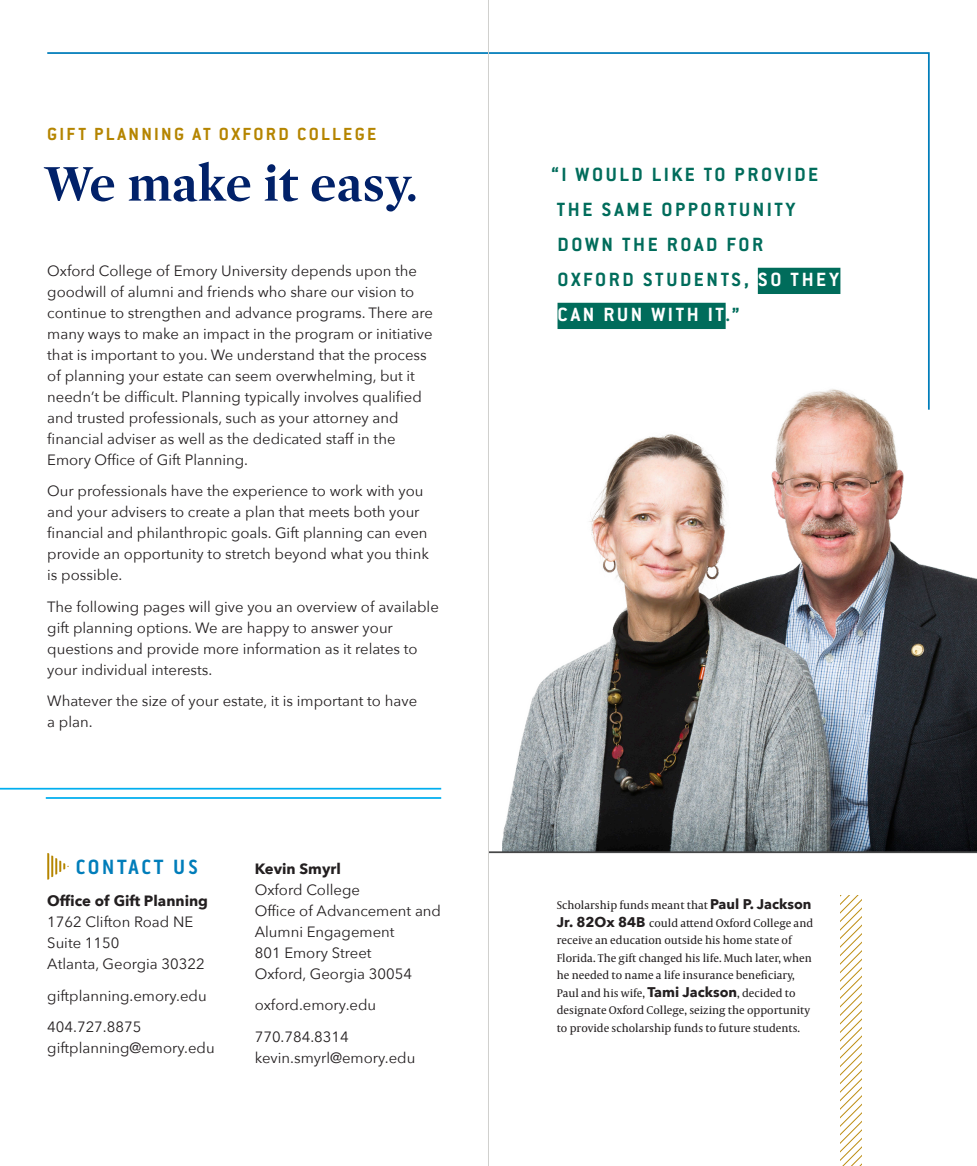
<style>
.page{position:relative;width:977px;height:1166px;background:#fff}
.page>*{position:absolute;margin:0;border:0;box-sizing:border-box;transform-origin:0 0}
.headline_basic{font:700 52.5px "Mercury Display";letter-spacing:.01em;color:#012169}
.quote_basic_2{font:700 21px/35px "Conduit ITC Pro";letter-spacing:.125em;color:#006c5b}
.body_text{font:700 21px "Pill Gothic 300 mg";letter-spacing:.125em;color:#007dba}
.subheads{font:700 19.25px "Conduit ITC Pro";letter-spacing:.12em;color:#b58500}
.body_text-2{font:14.88px/21px "Avenir Next";color:#231f20}
.small_type{font:11.38px/17.5px "Capitolium News 2";color:#231f20}
.s1{font-weight:700}
.s2{color:#fff}
.s3{font-family:"Avenir Next";font-weight:700;font-size:14px}
</style>
<div class="page">
<img style="left:502px;top:411px;width:474px;height:440px">
<hr style="left:488px;top:851px;width:488px;height:2px;background:#464748">
<svg style="left:840px;top:895px;width:21px;height:271px"></svg>
<svg style="left:47px;top:52px;width:883px;height:359px"></svg>
<svg style="left:55px;top:858px;width:14px;height:16px"></svg>
<hr style="left:51px;top:855px;width:2px;height:22px;background:#b58500">
<hr style="left:47px;top:852px;width:2px;height:28px;background:#b58500">
<hr style="left:46px;top:797px;width:395px;height:2px;background:#00aeef">
<hr style="left:0;top:788px;width:441px;height:1px;background:#00aeef">
<hr style="left:488px;top:0;width:1px;height:1166px;background:#d0d0ce">
<p class="subheads" style="left:47px;top:122px;width:330px">GIFT PLANNING AT OXFORD COLLEGE</p>
<p class="headline_basic" style="left:44px;top:145px;width:375px">We make it easy.</p>
<p class="body_text-2" style="left:47px;top:259px;width:387px">Oxford College of Emory University depends upon the goodwill of alumni and friends who share our vision to continue to strengthen and advance programs. There are many ways to make an impact in the program or initiative that is important to you. We understand that the process of planning your estate can seem overwhelming, but it needn’t be difficult. Planning typically involves qualified and trusted professionals, such as your attorney and financial adviser as well as the dedicated staff in the Emory Office of Gift Planning.</p>
<p class="body_text-2" style="left:47px;top:480px;width:383px">Our professionals have the experience to work with you and your advisers to create a plan that meets both your financial and philanthropic goals. Gift planning can even provide an opportunity to stretch beyond what you think is possible.</p>
<p class="body_text-2" style="left:47px;top:595px;width:393px">The following pages will give you an overview of available gift planning options. We are happy to answer your questions and provide more information as it relates to your individual interests.</p>
<p class="body_text-2" style="left:47px;top:690px;width:371px">Whatever the size of your estate, it is important to have a plan.</p>
<p class="body_text" style="left:76px;top:855px;width:123px">CONTACT US</p>
<p class="body_text-2" style="left:47px;top:889px;width:162px"><span class="s1">Office of Gift Planning<br></span>1762 Clifton Road NE<br>Suite 1150<br>Atlanta, Georgia 30322</p>
<p class="body_text-2" style="left:47px;top:984px;width:161px">giftplanning.emory.edu</p>
<p class="body_text-2" style="left:47px;top:1015px;width:169px">404.727.8875 giftplanning@emory.edu</p>
<p class="body_text-2" style="left:255px;top:857px;width:188px"><span class="s1">Kevin Smyrl<br></span>Oxford College<br>Office of Advancement and<br>Alumni Engagement<br>801 Emory Street<br>Oxford, Georgia 30054</p>
<p class="body_text-2" style="left:255px;top:994px;width:123px">oxford.emory.edu</p>
<p class="body_text-2" style="left:255px;top:1025px;width:162px">770.784.8314 kevin.smyrl@emory.edu</p>
<p class="quote_basic_2" style="left:551px;top:157px;width:289px">“I WOULD LIKE TO PROVIDE<br>THE SAME OPPORTUNITY<br>DOWN THE ROAD FOR<br>OXFORD STUDENTS, <span class="s2">SO THEY<br>CAN RUN WITH IT</span>.”</p>
<p class="small_type" style="left:556px;top:896px;width:258px">Scholarship funds meant that <span class="s3">Paul P. Jackson Jr. 82Ox 84B</span> could attend Oxford College and receive an education outside his home state of Florida. The gift changed his life. Much later, when he needed to name a life insurance beneficiary, Paul and his wife, <span class="s3">Tami Jackson</span>, decided to designate Oxford College, seizing the opportunity to provide scholarship funds to future students.</p>
</div>
